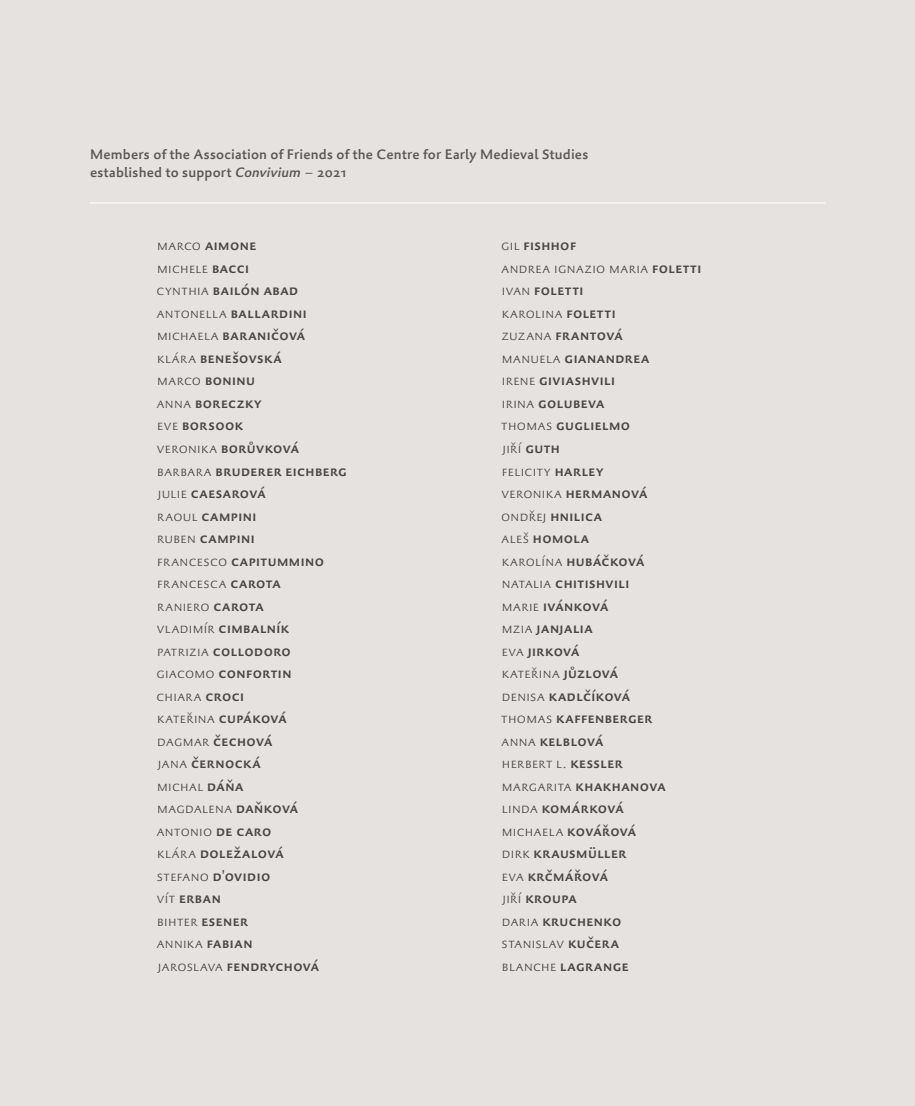
<style>
.page{position:relative;width:915px;height:1106px;background:#fff}
.page>*{position:absolute;margin:0;border:0;box-sizing:border-box;transform-origin:0 0}
.tabula_body{font:500 15.45px "Palatino Sans Com";letter-spacing:.05em;color:#474746}
.tabula_body-2{font:300 15.45px "Palatino Sans Com";letter-spacing:.075em;color:#474746}
.no_balance_telo{font:500 13.95px "Palatino Sans Com";letter-spacing:.015em;color:#575756}
.s1{font-style:italic}
.s2{font-weight:300}
.s3{font-weight:500}
</style>
<div class="page">
<div style="left:0;top:0;width:914px;height:1106px;background:#e6e2df"></div>
<hr style="left:89px;top:202px;width:736px;height:1px;background:#fff">
<p class="no_balance_telo" style="left:90px;top:146px;width:499px">Members of the Association of Friends of the Centre for Early Medieval Studies</p>
<p class="no_balance_telo" style="left:90px;top:164px;width:258px">established to support <span class="s1">Convivium</span> – 2021</p>
<p class="tabula_body" style="left:157px;top:235px;width:100px"><span class="s2">marco</span> aimone</p>
<p class="tabula_body-2" style="left:157px;top:258px;width:93px">michele <span class="s3">bacci</span></p>
<p class="tabula_body" style="left:156px;top:280px;width:143px"><span class="s2">cynthia</span> bailón abad</p>
<p class="tabula_body" style="left:157px;top:303px;width:151px"><span class="s2">antonella</span> ballardini</p>
<p class="tabula_body" style="left:157px;top:325px;width:148px"><span class="s2">michaela</span> baraničová</p>
<p class="tabula_body" style="left:157px;top:348px;width:125px"><span class="s2">klára</span> benešovská</p>
<p class="tabula_body" style="left:157px;top:370px;width:99px"><span class="s2">marco</span> boninu</p>
<p class="tabula_body" style="left:157px;top:393px;width:106px"><span class="s2">anna</span> boreczky</p>
<p class="tabula_body" style="left:157px;top:415px;width:87px"><span class="s2">eve</span> borsook</p>
<p class="tabula_body" style="left:157px;top:438px;width:143px"><span class="s2">veronika</span> borůvková</p>
<p class="tabula_body" style="left:157px;top:460px;width:191px"><span class="s2">barbara</span> bruderer eichberg</p>
<p class="tabula_body" style="left:158px;top:483px;width:108px"><span class="s2">julie</span> caesarová</p>
<p class="tabula_body" style="left:157px;top:505px;width:101px"><span class="s2">raoul</span> campini</p>
<p class="tabula_body" style="left:157px;top:528px;width:99px"><span class="s2">ruben</span> campini</p>
<p class="tabula_body" style="left:157px;top:550px;width:168px"><span class="s2">francesco</span> capitummino</p>
<p class="tabula_body-2" style="left:157px;top:573px;width:124px">francesca <span class="s3">carota</span></p>
<p class="tabula_body-2" style="left:157px;top:596px;width:107px">raniero <span class="s3">carota</span></p>
<p class="tabula_body" style="left:157px;top:618px;width:134px"><span class="s2">vladimír</span> cimbalník</p>
<p class="tabula_body" style="left:157px;top:640px;width:135px"><span class="s2">patrizia</span> collodoro</p>
<p class="tabula_body" style="left:156px;top:663px;width:136px"><span class="s2">giacomo</span> confortin</p>
<p class="tabula_body-2" style="left:156px;top:686px;width:89px">chiara <span class="s3">croci</span></p>
<p class="tabula_body-2" style="left:157px;top:708px;width:130px">kateřina <span class="s3">cupáková</span></p>
<p class="tabula_body" style="left:157px;top:730px;width:116px"><span class="s2">dagmar</span> čechová</p>
<p class="tabula_body" style="left:158px;top:753px;width:103px"><span class="s2">jana</span> černocká</p>
<p class="tabula_body-2" style="left:157px;top:776px;width:87px">michal <span class="s3">dáňa</span></p>
<p class="tabula_body-2" style="left:157px;top:798px;width:142px">magdalena <span class="s3">daňková</span></p>
<p class="tabula_body-2" style="left:157px;top:821px;width:116px">antonio <span class="s3">de caro</span></p>
<p class="tabula_body" style="left:157px;top:843px;width:127px"><span class="s2">klára</span> doležalová</p>
<p class="tabula_body" style="left:157px;top:865px;width:115px"><span class="s2">stefano</span> d'ovidio</p>
<p class="tabula_body" style="left:157px;top:888px;width:66px"><span class="s2">vít</span> erban</p>
<p class="tabula_body-2" style="left:157px;top:911px;width:90px">bihter <span class="s3">esener</span></p>
<p class="tabula_body-2" style="left:157px;top:933px;width:97px">annika <span class="s3">fabian</span></p>
<p class="tabula_body" style="left:158px;top:955px;width:162px"><span class="s2">jaroslava</span> fendrychová</p>
<p class="tabula_body" style="left:501px;top:235px;width:76px"><span class="s2">gil</span> fishhof</p>
<p class="tabula_body-2" style="left:501px;top:258px;width:201px">andrea ignazio maria <span class="s3">foletti</span></p>
<p class="tabula_body" style="left:501px;top:280px;width:83px"><span class="s2">ivan</span> foletti</p>
<p class="tabula_body-2" style="left:501px;top:303px;width:115px">karolina <span class="s3">foletti</span></p>
<p class="tabula_body" style="left:501px;top:325px;width:122px"><span class="s2">zuzana</span> frantová</p>
<p class="tabula_body" style="left:501px;top:348px;width:148px"><span class="s2">manuela</span> gianandrea</p>
<p class="tabula_body" style="left:501px;top:370px;width:114px"><span class="s2">irene</span> giviashvili</p>
<p class="tabula_body" style="left:501px;top:393px;width:103px"><span class="s2">irina</span> golubeva</p>
<p class="tabula_body" style="left:501px;top:415px;width:130px"><span class="s2">thomas</span> guglielmo</p>
<p class="tabula_body-2" style="left:502px;top:438px;width:59px">jiří <span class="s3">guth</span></p>
<p class="tabula_body-2" style="left:501px;top:461px;width:103px">felicity <span class="s3">harley</span></p>
<p class="tabula_body" style="left:501px;top:483px;width:146px"><span class="s2">veronika</span> hermanová</p>
<p class="tabula_body" style="left:501px;top:505px;width:102px"><span class="s2">ondřej</span> hnilica</p>
<p class="tabula_body" style="left:501px;top:528px;width:88px"><span class="s2">aleš</span> homola</p>
<p class="tabula_body" style="left:501px;top:550px;width:143px"><span class="s2">karolína</span> hubáčková</p>
<p class="tabula_body" style="left:501px;top:573px;width:129px"><span class="s2">natalia</span> chitishvili</p>
<p class="tabula_body" style="left:501px;top:595px;width:107px"><span class="s2">marie</span> ivánková</p>
<p class="tabula_body" style="left:501px;top:618px;width:91px"><span class="s2">mzia</span> janjalia</p>
<p class="tabula_body" style="left:501px;top:640px;width:78px"><span class="s2">eva</span> jirková</p>
<p class="tabula_body-2" style="left:501px;top:663px;width:117px">kateřina <span class="s3">jůzlová</span></p>
<p class="tabula_body" style="left:501px;top:685px;width:129px"><span class="s2">denisa</span> kadlčíková</p>
<p class="tabula_body" style="left:501px;top:708px;width:150px"><span class="s2">thomas</span> kaffenberger</p>
<p class="tabula_body" style="left:501px;top:730px;width:102px"><span class="s2">anna</span> kelblová</p>
<p class="tabula_body-2" style="left:501px;top:753px;width:120px">herbert l. <span class="s3">kessler</span></p>
<p class="tabula_body" style="left:501px;top:775px;width:164px"><span class="s2">margarita</span> khakhanova</p>
<p class="tabula_body" style="left:501px;top:798px;width:122px"><span class="s2">linda</span> komárková</p>
<p class="tabula_body-2" style="left:501px;top:821px;width:135px">michaela <span class="s3">kovářová</span></p>
<p class="tabula_body" style="left:501px;top:843px;width:124px"><span class="s2">dirk</span> krausmüller</p>
<p class="tabula_body" style="left:501px;top:865px;width:107px"><span class="s2">eva</span> krčmářová</p>
<p class="tabula_body" style="left:502px;top:888px;width:75px"><span class="s2">jiří</span> kroupa</p>
<p class="tabula_body" style="left:501px;top:910px;width:121px"><span class="s2">daria</span> kruchenko</p>
<p class="tabula_body-2" style="left:501px;top:933px;width:118px">stanislav <span class="s3">kučera</span></p>
<p class="tabula_body" style="left:501px;top:955px;width:128px"><span class="s2">blanche</span> lagrange</p>
</div>
